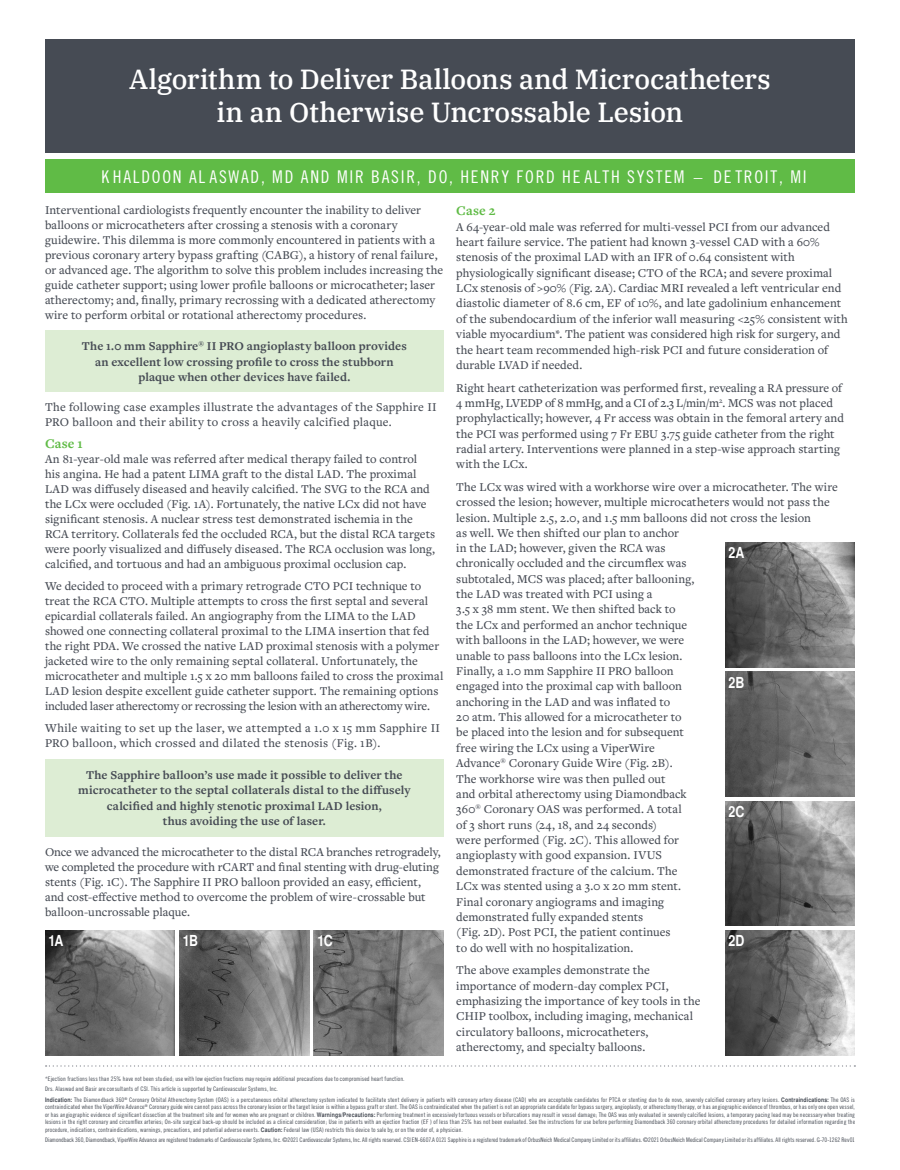
<style>
.page{position:relative;width:900px;height:1170px;background:#fff}
.page>*{position:absolute;margin:0;border:0;box-sizing:border-box;transform-origin:0 0}
.t1{font:500 27.5px/32.5px "IBM Plex Serif";letter-spacing:-.01em;color:#fff;text-align:center}
.t2{font:17.5px "Trade Gothic Cond Eighteen";letter-spacing:.1em;color:#fff}
.t3{font:700 condensed 15.12px "Helvetica";letter-spacing:-.005em;color:#fff}
.t4{font:700 13.75px "Freight Text Pro";letter-spacing:.005em;color:#60bb46}
.t5{font:500 12.5px/15.4px "Freight Text Pro";letter-spacing:.005em;color:#464b54}
.t6{font:700 12.5px/15.5px "Freight Text Pro";letter-spacing:.005em;color:#464b54;text-align:center}
.t7{font:500 12.5px/15px "Freight Text Pro";letter-spacing:.025em;color:#464b54}
.t8{font:6.25px/7.5px "Trade Gothic Cond Eighteen";letter-spacing:.005em;color:#464b54;text-align:justify}
.s1{font-family:"Trade Gothic LT Std Cn 18"}
.s2{font-family:"Helvetica";font-weight:700;font-stretch:condensed}
</style>
<div class="page">
<div style="left:45px;top:330px;width:399px;height:62px;background:#ddedd4"></div>
<svg style="left:46px;top:1065px;width:809px;height:2px"></svg>
<img style="left:45px;top:930px;width:130px;height:125px">
<img style="left:179px;top:930px;width:130px;height:125px">
<img style="left:314px;top:930px;width:130px;height:125px">
<img style="left:725px;top:543px;width:130px;height:125px">
<img style="left:725px;top:672px;width:130px;height:125px">
<img style="left:725px;top:801px;width:130px;height:125px">
<img style="left:725px;top:930px;width:130px;height:125px">
<div style="left:45px;top:159px;width:810px;height:34px;background:#60bb46"></div>
<div style="left:45px;top:759px;width:399px;height:78px;background:#ddedd4"></div>
<div style="left:45px;top:39px;width:810px;height:114px;background:#464b54"></div>
<p class="t1" style="left:129px;top:61px;width:643px">Algorithm to Deliver Balloons and Microcatheters in an Otherwise Uncrossable Lesion</p>
<p class="t2" style="left:101px;top:166px;width:707px">K HALDOON AL ASWAD, MD AND MIR BASIR, D<span class="s1">O</span>, HENRY FORD HE ALTH SYSTEM – DE TROIT, MI</p>
<p class="t5" style="left:45px;top:202px;width:400px;line-height:15px">Interventional cardiologists frequently encounter the inability to deliver balloons or microcatheters after crossing a stenosis with a coronary guidewire. This dilemma is more commonly encountered in patients with a previous coronary artery bypass grafting (CABG), a history of renal failure, or advanced age. The algorithm to solve this problem includes increasing the guide catheter support; using lower profile balloons or microcatheter; laser atherectomy; and, finally, primary recrossing with a dedicated atherectomy wire to perform orbital or rotational atherectomy procedures.</p>
<p class="t6" style="left:82px;top:338px;width:326px">The 1.0 mm Sapphire<sup>®</sup> II PRO angioplasty balloon provides an excellent low crossing profile to cross the stubborn plaque when other devices have failed.</p>
<p class="t7" style="left:45px;top:399px;width:393px">The following case examples illustrate the advantages of the Sapphire II<br>PRO balloon and their ability to cross a heavily calcified plaque.</p>
<p class="t4" style="left:45px;top:434px;width:39px">Case 1</p>
<p class="t5" style="left:45px;top:451px;width:392px;line-height:15px">An 81-year-old male was referred after medical therapy failed to control his angina. He had a patent LIMA graft to the distal LAD. The proximal LAD was diffusely diseased and heavily calcified. The SVG to the RCA and the LCx were occluded (Fig. 1A). Fortunately, the native LCx did not have significant stenosis. A nuclear stress test demonstrated ischemia in the RCA territory. Collaterals fed the occluded RCA, but the distal RCA targets were poorly visualized and diffusely diseased. The RCA occlusion was long, calcified, and tortuous and had an ambiguous proximal occlusion cap.</p>
<p class="t5" style="left:45px;top:578px;width:400px;line-height:15px">We decided to proceed with a primary retrograde CTO PCI technique to treat the RCA CTO. Multiple attempts to cross the first septal and several epicardial collaterals failed. An angiography from the LIMA to the LAD showed one connecting collateral proximal to the LIMA insertion that fed the right PDA. We crossed the native LAD proximal stenosis with a polymer jacketed wire to the only remaining septal collateral. Unfortunately, the microcatheter and multiple 1.5 x 20 mm balloons failed to cross the proximal LAD lesion despite excellent guide catheter support. The remaining options included laser atherectomy or recrossing the lesion with an atherectomy wire.</p>
<p class="t5" style="left:45px;top:720px;width:397px;line-height:15px">While waiting to set up the laser, we attempted a 1.0 x 15 mm Sapphire II<br>PRO balloon, which crossed and dilated the stenosis (Fig. 1B).</p>
<p class="t6" style="left:78px;top:767px;width:334px">The Sapphire balloon’s use made it possible to deliver the microcatheter to the septal collaterals distal to the diffusely calcified and highly stenotic proximal LAD lesion,<br>thus avoiding the use of laser.</p>
<p class="t5" style="left:45px;top:844px;width:397px;line-height:15px">Once we advanced the microcatheter to the distal RCA branches retrogradely, we completed the procedure with rCART and final stenting with drug-eluting stents (Fig. 1C). The Sapphire II PRO balloon provided an easy, efficient, and cost-effective method to overcome the problem of wire-crossable but balloon-uncrossable plaque.</p>
<p class="t3" style="left:48px;top:932px;width:17px">1A</p>
<p class="t3" style="left:183px;top:932px;width:17px">1B</p>
<p class="t3" style="left:317px;top:932px;width:17px">1C</p>
<p class="t4" style="left:456px;top:202px;width:41px">Case 2</p>
<p class="t5" style="left:456px;top:218px;width:393px">A 64-year-old male was referred for multi-vessel PCI from our advanced heart failure service. The patient had known 3-vessel CAD with a 60% stenosis of the proximal LAD with an IFR of 0.64 consistent with physiologically significant disease; CTO of the RCA; and severe proximal LCx stenosis of &gt;90% (Fig. 2A). Cardiac MRI revealed a left ventricular end diastolic diameter of 8.6 cm, EF of 10%, and late gadolinium enhancement of the subendocardium of the inferior wall measuring &lt;25% consistent with viable myocardium*. The patient was considered high risk for surgery, and the heart team recommended high-risk PCI and future consideration of durable LVAD if needed.</p>
<p class="t5" style="left:456px;top:379px;width:389px">Right heart catheterization was performed first, revealing a RA pressure of 4 mmHg, LVEDP of 8 mmHg, and a CI of 2.3 L/min/m<sup>2</sup>. MCS was not placed prophylactically; however, 4 Fr access was obtain in the femoral artery and the PCI was performed using 7 Fr EBU 3.75 guide catheter from the right radial artery. Interventions were planned in a step-wise approach starting with the LCx.</p>
<p class="t5" style="left:456px;top:479px;width:383px">The LCx was wired with a workhorse wire over a microcatheter. The wire crossed the lesion; however, multiple microcatheters would not pass the lesion. Multiple 2.5, 2.0, and 1.5 mm balloons did not cross the lesion<br>as well. We then shifted our plan to anchor<br>in the LAD; however, given the RCA was<br>chronically occluded and the circumflex was<br>subtotaled, MCS was placed; after ballooning,<br>the LAD was treated with PCI using a<br>3.5 x 38 mm stent. We then shifted back to<br>the LCx and performed an anchor technique<br>with balloons in the LAD; however, we were<br>unable to pass balloons into the LCx lesion.<br>Finally, a 1.0 mm Sapphire II PRO balloon<br>engaged into the proximal cap with balloon<br>anchoring in the LAD and was inflated to<br>20 atm. This allowed for a microcatheter to<br>be placed into the lesion and for subsequent<br>free wiring the LCx using a ViperWire<br>Advance<sup>®</sup> Coronary Guide Wire (Fig. 2B).<br>The workhorse wire was then pulled out<br>and orbital atherectomy using Diamondback<br>360<sup>®</sup> Coronary OAS was performed. A total<br>of 3 short runs (24, 18, and 24 seconds)<br>were performed (Fig. 2C). This allowed for<br>angioplasty with good expansion. IVUS<br>demonstrated fracture of the calcium. The<br>LCx was stented using a 3.0 x 20 mm stent.<br>Final coronary angiograms and imaging<br>demonstrated fully expanded stents<br>(Fig. 2D). Post PCI, the patient continues<br>to do well with no hospitalization.</p>
<p class="t5" style="left:456px;top:962px;width:246px">The above examples demonstrate the importance of modern-day complex PCI, emphasizing the importance of key tools in the CHIP toolbox, including imaging, mechanical circulatory balloons, microcatheters, atherectomy, and specialty balloons.</p>
<p class="t3" style="left:729px;top:544px;width:17px">2A</p>
<p class="t3" style="left:729px;top:673px;width:17px">2B</p>
<p class="t3" style="left:729px;top:802px;width:17px">2C</p>
<p class="t3" style="left:729px;top:932px;width:17px">2D</p>
<p class="t8" style="left:45px;top:1075px;width:361px">*Ejection fractions less than 25% have not been studied; use with low ejection fractions may require additional precautions due to compromised heart function.</p>
<p class="t8" style="left:45px;top:1085px;width:235px">Drs. Alaswad and Basir are consultants of CSI. This article is supported by Cardiovascular Systems, Inc.</p>
<p class="t8" style="left:45px;top:1096px;width:812px"><span class="s2">Indication:</span> The Diamondback 360<sup>®</sup> Coronary Orbital Atherectomy System (OAS) is a percutaneous orbital atherectomy system indicated to facilitate stent delivery in patients with coronary artery disease (CAD) who are acceptable candidates for PTCA or stenting due to de novo, severely calcified coronary artery lesions. <span class="s2">Contraindications:</span> The OAS is contraindicated when the ViperWire Advance<sup>®</sup> Coronary guide wire cannot pass across the coronary lesion or the target lesion is within a bypass graft or stent. The OAS is contraindicated when the patient is not an appropriate candidate for bypass surgery, angioplasty, or atherectomy therapy, or has angiographic evidence of thrombus, or has only one open vessel, or has angiographic evidence of significant dissection at the treatment site and for women who are pregnant or children. <span class="s2">Warnings/Precautions:</span> Performing treatment in excessively tortuous vessels or bifurcations may result in vessel damage; The OAS was only evaluated in severely calcified lesions, a temporary pacing lead may be necessary when treating lesions in the right coronary and circumflex arteries; On-site surgical back-up should be included as a clinical consideration; Use in patients with an ejection fraction (EF ) of less than 25% has not been evaluated. See the instructions for use before performing Diamondback 360 coronary orbital atherectomy procedures for detailed information regarding the procedure, indications, contraindications, warnings, precautions, and potential adverse events. <span class="s2">Caution:</span> Federal law (USA) restricts this device to sale by, or on the order of, a physician.</p>
<p class="t8" style="left:45px;top:1136px;width:812px">Diamondback 360, Diamondback, ViperWire Advance are registered trademarks of Cardiovascular Systems, Inc. ©2021 Cardiovascular Systems, Inc. All rights reserved. CSI EN-6607.A 0121 Sapphire is a registered trademark of OrbusNeich Medical Company Limited or its affiliates. ©2021 OrbusNeich Medical Company Limited or its affiliates. All rights reserved. G-70-1262 Rev01</p>
</div>
